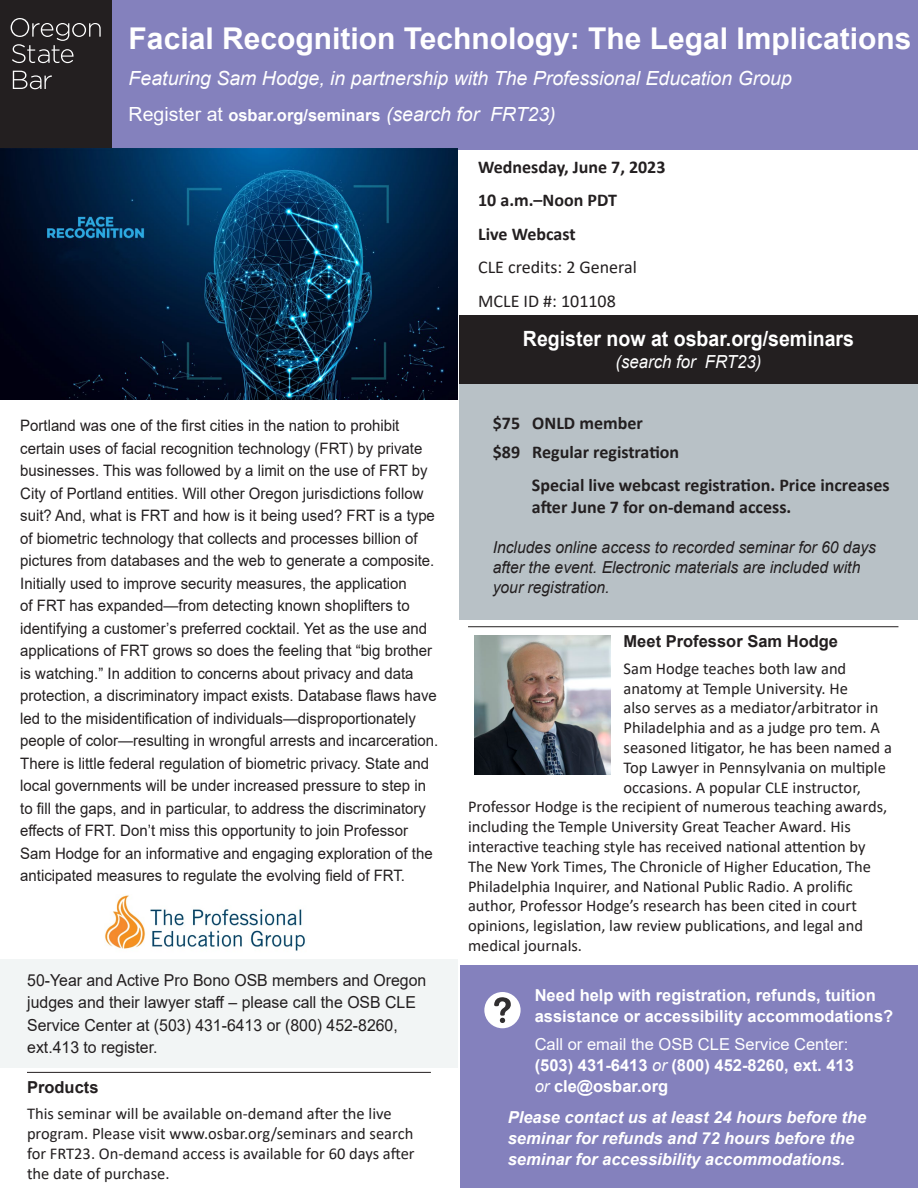
<style>
.page{position:relative;width:918px;height:1188px;background:#fff}
.page>*{position:absolute;margin:0;border:0;box-sizing:border-box;transform-origin:0 0}
.t1{font:700 30px "Arial";color:#fff}
.t2{font:700 21px "Arial";color:#fff;scale:.93 1}
.t3{font:italic 19.5px "Arial";color:#fff}
.t4{font:700 18px/33.6px "Calibri";color:#231f20}
.t5{font:18px/33.6px "Calibri";color:#231f20}
.t6{font:italic 18px "Arial";color:#fff;scale:.93 1}
.t7{font:16.5px/19.8px "Calibri";color:#231f20}
.t8{font:700 16.5px/21px "Arial";color:#fff}
.t9{font:16.5px/22.5px "Arial";color:#231f20;scale:.96 1}
.t10{font:italic 700 16.5px/21px "Arial";color:#fff}
.t11{font:italic 16.5px/19.8px "Arial";color:#231f20;scale:.95 1}
.t12{font:700 16.5px "Arial";color:#231f20}
.t13{font:15.75px/22.5px "Arial";color:#231f20;scale:.95 1}
.s1{font-weight:400;font-size:19.5px}
.s2{font-weight:400;font-style:italic;font-size:19.5px}
.s3{font-weight:400}
.s4{font-weight:400;font-style:italic}
</style>
<div class="page">
<div style="left:0;top:959px;width:458px;height:109px;background:#f2f5f5"></div>
<div style="left:102px;top:0;width:816px;height:149px;background:#8481bd"></div>
<div style="left:0;top:0;width:111px;height:149px;background:#231f20"></div>
<svg style="left:11px;top:18px;width:90px;height:45px"></svg>
<svg style="left:13px;top:71px;width:39px;height:18px"></svg>
<div style="left:460px;top:965px;width:458px;height:223px;background:#8481bd"></div>
<div style="left:459px;top:383px;width:459px;height:237px;background:#b8c1c6"></div>
<div style="left:459px;top:315px;width:459px;height:68px;background:#231f20"></div>
<div style="left:484px;top:992px;width:37px;height:36px;background:#fff;border-radius:50%"></div>
<svg style="left:494px;top:997px;width:17px;height:26px"></svg>
<hr style="left:27px;top:1072px;width:404px;height:1px;background:#231f20">
<hr style="left:468px;top:626px;width:430px;height:1px;background:#231f20">
<img style="left:474px;top:635px;width:136px;height:139px">
<img style="left:105px;top:895px;width:200px;height:56px">
<img style="left:0;top:149px;width:458px;height:251px">
<h1 class="t1" style="left:129px;top:18px;width:784px">Facial Recognition Technology: The Legal Implications</h1>
<p class="t3" style="left:129px;top:66px;width:665px">Featuring Sam Hodge, in partnership with The Professional Education Group</p>
<p class="t8" style="left:129px;top:105px;width:429px"><span class="s1">Register at</span> osbar.org/seminars <span class="s2">(search for FRT23)</span></p>
<p class="t4" style="left:478px;top:150px;width:189px">Wednesday, June 7, 2023<br>10 a.m.–Noon PDT<br>Live Webcast</p>
<p class="t5" style="left:478px;top:250px;width:160px">CLE credits: 2 General<br>MCLE ID #: 101108</p>
<p class="t13" style="left:20px;top:414px;width:442px">Portland was one of the first cities in the nation to prohibit certain uses of facial recognition technology (FRT) by private businesses. This was followed by a limit on the use of FRT by City of Portland entities. Will other Oregon jurisdictions follow suit? And, what is FRT and how is it being used? FRT is a type of biometric technology that collects and processes billion of pictures from databases and the web to generate a composite.<br>Initially used to improve security measures, the application<br>of FRT has expanded—from detecting known shoplifters to identifying a customer’s preferred cocktail. Yet as the use and applications of FRT grows so does the feeling that “big brother is watching.” In addition to concerns about privacy and data protection, a discriminatory impact exists. Database flaws have led to the misidentification of individuals—disproportionately people of color—resulting in wrongful arrests and incarceration.<br>There is little federal regulation of biometric privacy. State and local governments will be under increased pressure to step in to fill the gaps, and in particular, to address the discriminatory effects of FRT. Don’t miss this opportunity to join Professor Sam Hodge for an informative and engaging exploration of the anticipated measures to regulate the evolving field of FRT.</p>
<p class="t9" style="left:27px;top:969px;width:417px">50-Year and Active Pro Bono OSB members and Oregon judges and their lawyer staff – please call the OSB CLE Service Center at (503) 431-6413 or (800) 452-8260, ext.413 to register.</p>
<p class="t12" style="left:27px;top:1075px;width:73px">Products</p>
<p class="t7" style="left:27px;top:1104px;width:389px">This seminar will be available on-demand after the live program. Please visit www.osbar.org/seminars and search for FRT23. On-demand access is available for 60 days after the date of purchase.</p>
<h2 class="t2" style="left:523px;top:324px;width:357px">Register now at osbar.org/seminars</h2>
<p class="t6" style="left:616px;top:350px;width:158px">(search for FRT23)</p>
<p class="t4" style="left:493px;top:409px;width:188px;line-height:28.3px">$75 ONLD member<br>$89 Regular registration</p>
<p class="t4" style="left:532px;top:474px;width:359px;line-height:21.6px">Special live webcast registration. Price increases after June 7 for on-demand access.</p>
<p class="t11" style="left:493px;top:538px;width:405px">Includes online access to recorded seminar for 60 days after the event. Electronic materials are included with your registration.</p>
<p class="t12" style="left:624px;top:630px;width:216px">Meet Professor Sam Hodge</p>
<p class="t7" style="left:624px;top:658px;width:224px">Sam Hodge teaches both law and</p>
<p class="t7" style="left:624px;top:678px;width:226px">anatomy at Temple University. He</p>
<p class="t7" style="left:624px;top:698px;width:256px">also serves as a mediator/arbitrator in</p>
<p class="t7" style="left:624px;top:717px;width:258px">Philadelphia and as a judge pro tem. A</p>
<p class="t7" style="left:624px;top:737px;width:270px">seasoned litigator, he has been named a</p>
<p class="t7" style="left:624px;top:757px;width:264px">Top Lawyer in Pennsylvania on multiple</p>
<p class="t7" style="left:624px;top:777px;width:239px">occasions. A popular CLE instructor,</p>
<p class="t7" style="left:468px;top:797px;width:421px">Professor Hodge is the recipient of numerous teaching awards,</p>
<p class="t7" style="left:468px;top:816px;width:384px">including the Temple University Great Teacher Award. His</p>
<p class="t7" style="left:468px;top:836px;width:399px">interactive teaching style has received national attention by</p>
<p class="t7" style="left:468px;top:856px;width:405px">The New York Times, The Chronicle of Higher Education, The</p>
<p class="t7" style="left:468px;top:876px;width:386px">Philadelphia Inquirer, and National Public Radio. A prolific</p>
<p class="t7" style="left:468px;top:896px;width:390px">author, Professor Hodge’s research has been cited in court</p>
<p class="t7" style="left:468px;top:915px;width:396px">opinions, legislation, law review publications, and legal and</p>
<p class="t7" style="left:468px;top:935px;width:116px">medical journals.</p>
<p class="t8" style="left:535px;top:985px;width:360px">Need help with registration, refunds, tuition assistance or accessibility accommodations?</p>
<p class="t8" style="left:535px;top:1034px;width:321px"><span class="s3">Call or email the OSB CLE Service Center: </span>(503) 431-6413 <span class="s4">or</span> (800) 452-8260, ext. 413 <span class="s4">or</span> cle@osbar.org</p>
<p class="t10" style="left:508px;top:1107px;width:360px">Please contact us at least 24 hours before the seminar for refunds and 72 hours before the seminar for accessibility accommodations.</p>
</div>
